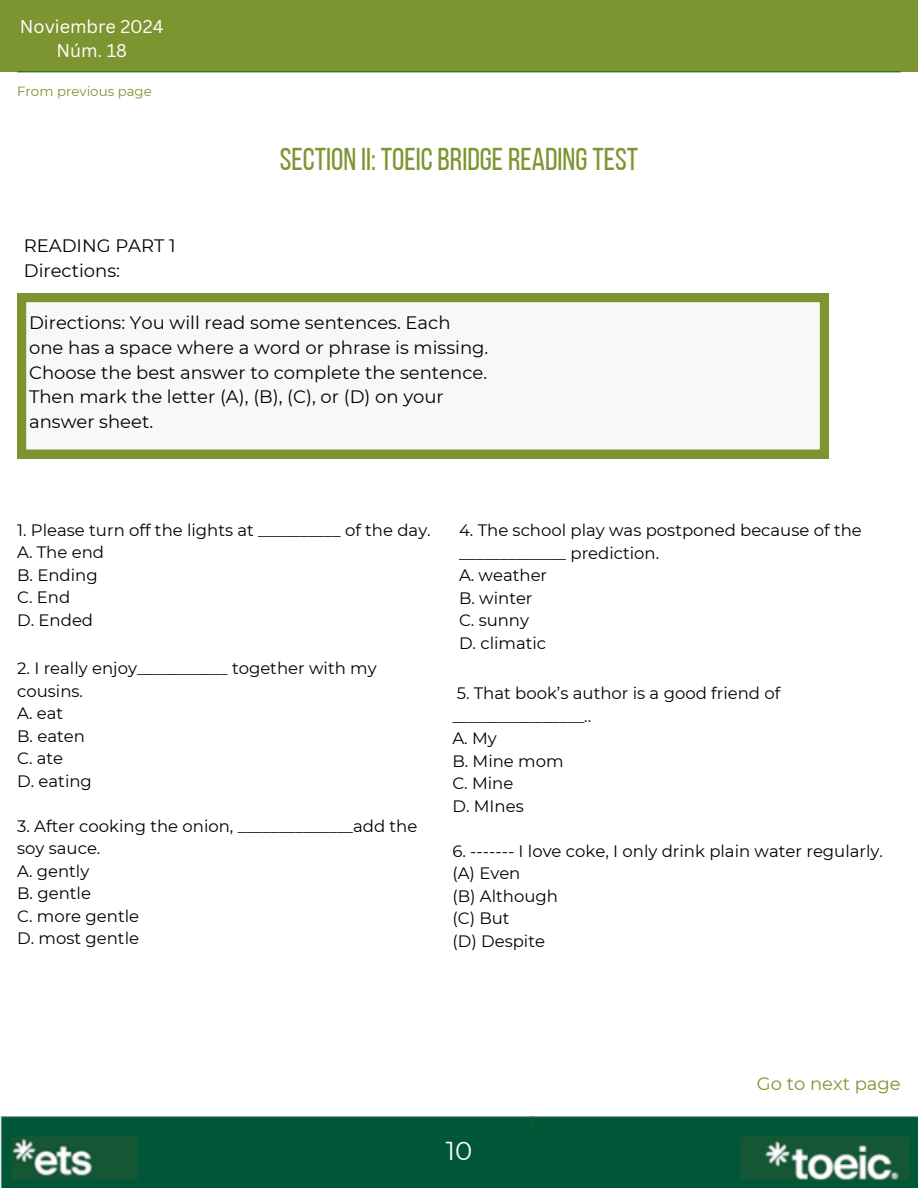
<style>
.page{position:relative;width:918px;height:1188px;background:#fff}
.page>*{position:absolute;margin:0;border:0;box-sizing:border-box;transform-origin:0 0}
.t1{font:31.5px "Bebas Neue";color:#7c9530}
.t2{font:25.95px "Montserrat";color:#f7f9f7}
.t3{font:18px/24.8px "Montserrat";color:#000}
.t4{font:18px/24.8px "Canva Sans";color:#fff;text-align:center}
.t5{font:18px "Montserrat";color:#7c9530}
.t6{font:16.5px/22.5px "Montserrat";color:#000}
.t7{font:13.35px "Montserrat";color:#7c9530}
</style>
<div class="page">
<div style="left:0;top:0;width:918px;height:71px;background:#7c9530"></div>
<hr style="left:17px;top:71px;width:884px;height:1px;background:#256135">
<img style="left:0;top:1116px;width:918px;height:72px">
<svg style="left:17px;top:293px;width:811px;height:165px"></svg>
<p class="t4" style="left:20px;top:13px;width:145px">Noviembre 2024<br>Núm. 18</p>
<h2 class="t7" style="left:17px;top:83px;width:136px">From previous page</h2>
<h2 class="t3" style="left:24px;top:233px;width:153px">READING PART 1<br>Directions:</h2>
<h2 class="t1" style="left:280px;top:147px;width:360px">SECTION II: TOEICBRIDGEREADINGTEST</h2>
<h2 class="t3" style="left:29px;top:310px;width:461px">Directions: You will read some sentences. Each one has a space where a word or phrase is missing.<br>Choose the best answer to complete the sentence.<br>Then mark the letter (A), (B), (C), or (D) on your answer sheet.</h2>
<h2 class="t6" style="left:17px;top:518px;width:415px">1. Please turn off the lights at __________ of the day.<br>A. The end<br>B. Ending<br>C. End<br>D. Ended</h2>
<h2 class="t6" style="left:17px;top:657px;width:361px">2. I really enjoy___________ together with my cousins.<br>A. eat<br>B. eaten<br>C. ate<br>D. eating</h2>
<h2 class="t6" style="left:17px;top:814px;width:402px">3. After cooking the onion, ______________add the soy sauce.<br>A. gently<br>B. gentle<br>C. more gentle<br>D. most gentle</h2>
<p class="t6" style="left:459px;top:519px;width:404px">4. The school play was postponed because of the _____________ prediction.<br>A. weather<br>B. winter<br>C. sunny<br>D. climatic</p>
<h2 class="t6" style="left:452px;top:682px;width:329px">5. That book’s author is a good friend of ________________..<br>A. My<br>B. Mine mom<br>C. Mine<br>D. MInes</h2>
<h2 class="t6" style="left:452px;top:840px;width:432px">6. ------- I love coke, I only drink plain water regularly. (A) Even<br>(B) Although<br>(C) But<br>(D) Despite</h2>
<p class="t2" style="left:446px;top:1135px;width:28px">10</p>
<h1 class="t5" style="left:757px;top:1073px;width:145px">Go to next page</h1>
</div>
